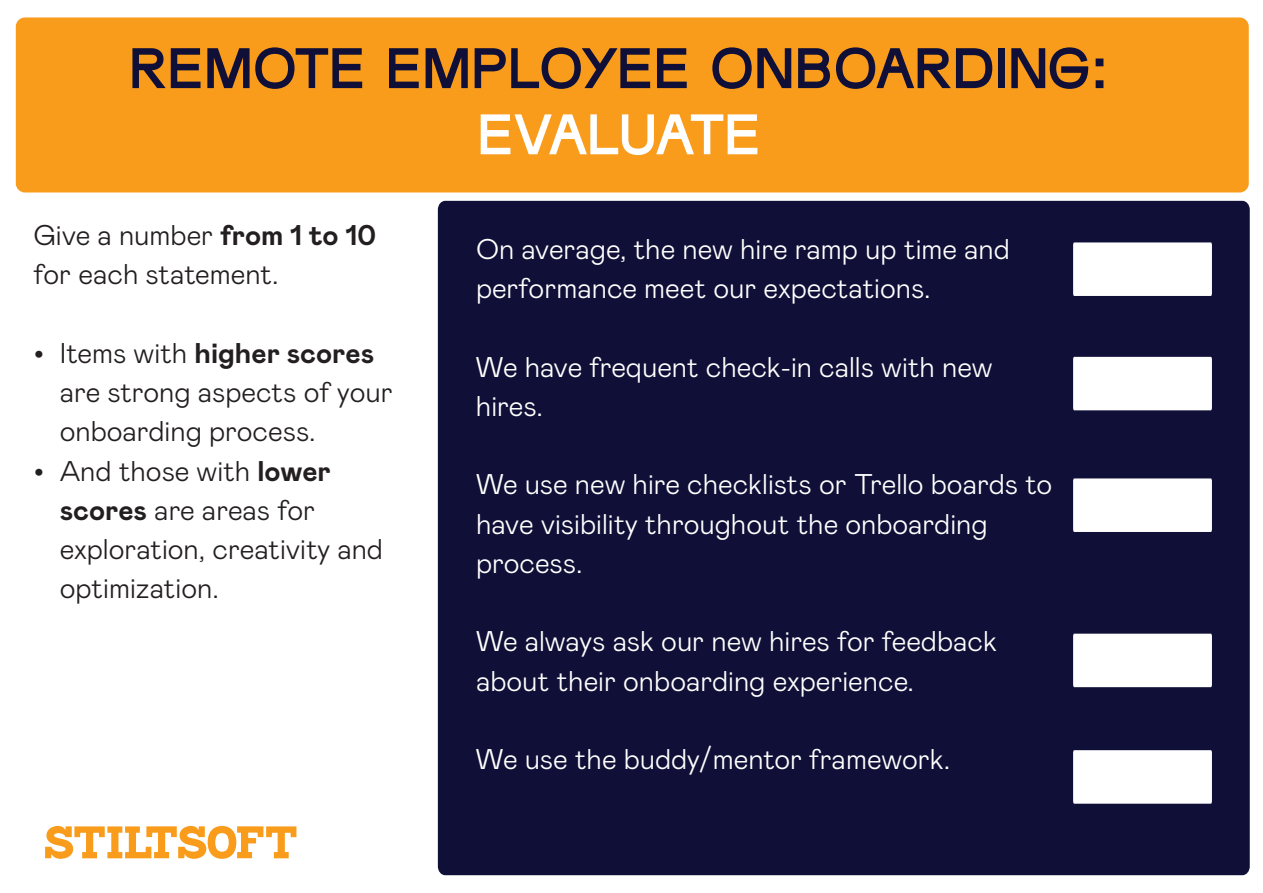
<style>
.page{position:relative;width:1263px;height:893px;background:#fff}
.page>*{position:absolute;margin:0;border:0;box-sizing:border-box;transform-origin:0 0}
.t1{font:700 57px/66.2px "Form";color:#0f0f37;text-align:center}
.t2{font:300 28.5px/39.3px "Mabry Pro";color:#fff}
.t3{font:300 28.5px/39.3px "Mabry Pro";color:#231f20}
.s1{font-family:"Arial"}
.s2{color:#fff}
.s3{font-weight:700}
</style>
<div class="page">
<div style="left:16px;top:17px;width:1233px;height:175px;background:#f99c1c;border-radius:9px"></div>
<div style="left:438px;top:201px;width:812px;height:674px;background:#0f0f37"></div>
<svg style="left:1073px;top:242px;width:139px;height:54px"></svg>
<svg style="left:1073px;top:357px;width:139px;height:53px"></svg>
<svg style="left:1073px;top:478px;width:139px;height:54px"></svg>
<svg style="left:1073px;top:634px;width:139px;height:53px"></svg>
<svg style="left:1073px;top:750px;width:139px;height:54px"></svg>
<svg style="left:45px;top:826px;width:251px;height:33px"></svg>
<h1 class="t1" style="left:129px;top:36px;width:981px">REMOTE EMPLOYEE ONBOARDING<span class="s1">:<br></span><span class="s2">EVALUATE</span></h1>
<p class="t3" style="left:34px;top:217px;width:344px">Give a number <span class="s3">from 1 to 10 </span>for each statement.</p>
<p class="t3" style="left:60px;top:335px;width:335px">Items with <span class="s3">higher scores </span>are strong aspects of your onboarding process.</p>
<p class="t3" style="left:60px;top:453px;width:325px">And those with <span class="s3">lower scores</span> are areas for exploration, creativity and optimization.</p>
<p class="t2" style="left:476px;top:231px;width:535px">On average, the new hire ramp up time and performance meet our expectations.</p>
<p class="t2" style="left:476px;top:349px;width:518px">We have frequent check-in calls with new hires.</p>
<p class="t2" style="left:476px;top:466px;width:578px">We use new hire checklists or Trello boards to have visibility throughout the onboarding process.</p>
<p class="t2" style="left:476px;top:623px;width:523px">We always ask our new hires for feedback about their onboarding experience.</p>
<p class="t2" style="left:476px;top:741px;width:476px">We use the buddy/mentor framework.</p>
</div>
